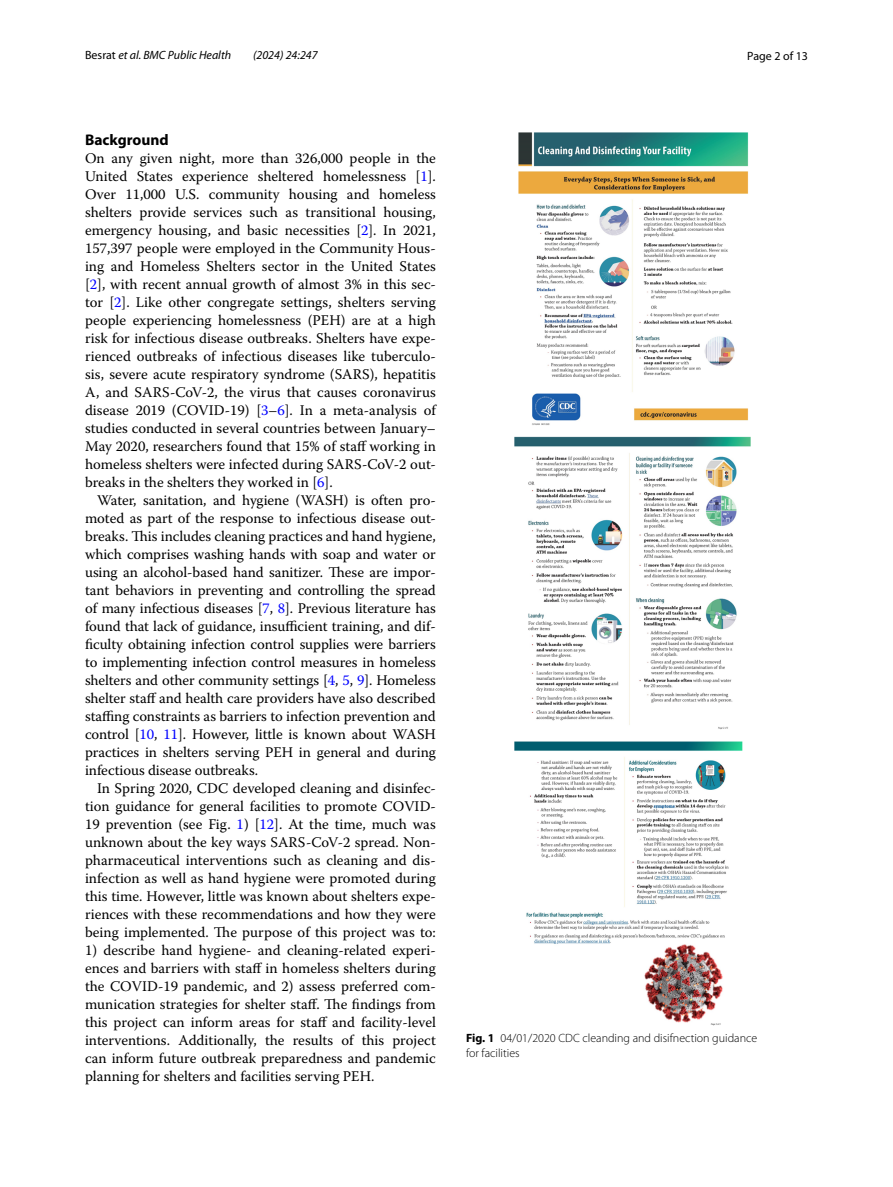
<style>
.page{position:relative;width:893px;height:1187px;background:#fff}
.page>*{position:absolute;margin:0;border:0;box-sizing:border-box;transform-origin:0 0}
.t1{font:700 15.45px "Myriad Pro";color:#000}
.t2{font:14.7px/18px "Warnock Pro";color:#000;text-align:justify}
.t3{font:300 12px/15px "Myriad Pro";color:#000}
.t4{font:italic 12px "Myriad Pro";color:#000}
.t5{font:12px "Myriad Pro";color:#000}
.s1{font-style:normal}
.s2{color:#00f}
.s3{font-weight:700}
</style>
<div class="page">
<img style="left:515px;top:133px;width:235px;height:893px">
<p class="t4" style="left:85px;top:48px;width:148px"><span class="s1">Besrat</span> et al. BMC Public Health</p>
<p class="t4" style="left:253px;top:48px;width:66px">(2024) 24:247</p>
<p class="t5" style="left:747px;top:48px;width:62px">Page 2 of 13</p>
<p class="t1" style="left:85px;top:129px;width:85px">Background</p>
<p class="t2" style="left:85px;top:148px;width:352px">On any given night, more than 326,000 people in the United States experience sheltered homelessness [<span class="s2">1</span>].<br>Over 11,000 U.S. community housing and homeless shelters provide services such as transitional housing, emergency housing, and basic necessities [<span class="s2">2</span>]. In 2021, 157,397 people were employed in the Community Hous&shy;ing and Homeless Shelters sector in the United States [<span class="s2">2</span>], with recent annual growth of almost 3% in this sec&shy;tor [<span class="s2">2</span>]. Like other congregate settings, shelters serving people experiencing homelessness (PEH) are at a high risk for infectious disease outbreaks. Shelters have expe&shy;rienced outbreaks of infectious diseases like tuberculo&shy;sis, severe acute respiratory syndrome (SARS), hepatitis A, and SARS-CoV-2, the virus that causes coronavirus disease 2019 (COVID-19) [<span class="s2">3</span>–<span class="s2">6</span>]. In a meta-analysis of studies conducted in several countries between January– May 2020, researchers found that 15% of staff working in homeless shelters were infected during SARS-CoV-2 out&shy;breaks in the shelters they worked in [<span class="s2">6</span>].</p>
<p class="t2" style="left:85px;top:490px;width:352px;text-indent:12px">Water, sanitation, and hygiene (WASH) is often pro&shy;moted as part of the response to infectious disease out&shy;breaks. This includes cleaning practices and hand hygiene, which comprises washing hands with soap and water or using an alcohol-based hand sanitizer. These are impor&shy;tant behaviors in preventing and controlling the spread of many infectious diseases [<span class="s2">7</span>, <span class="s2">8</span>]. Previous literature has found that lack of guidance, insufficient training, and dif&shy;ficulty obtaining infection control supplies were barriers to implementing infection control measures in homeless shelters and other community settings [<span class="s2">4</span>, <span class="s2">5</span>, <span class="s2">9</span>]. Homeless shelter staff and health care providers have also described staffing constraints as barriers to infection prevention and control [<span class="s2">10</span>, <span class="s2">11</span>]. However, little is known about WASH practices in shelters serving PEH in general and during infectious disease outbreaks.</p>
<p class="t2" style="left:85px;top:778px;width:352px;text-indent:12px">In Spring 2020, CDC developed cleaning and disinfec&shy;tion guidance for general facilities to promote COVID-19 prevention (see Fig. <span class="s2">1</span>) [<span class="s2">12</span>]. At the time, much was unknown about the key ways SARS-CoV-2 spread. Non&shy;pharmaceutical interventions such as cleaning and dis&shy;infection as well as hand hygiene were promoted during this time. However, little was known about shelters expe&shy;riences with these recommendations and how they were being implemented. The purpose of this project was to:</p>
<p class="t2" style="left:85px;top:940px;width:352px">1) describe hand hygiene- and cleaning-related experi&shy;ences and barriers with staff in homeless shelters during the COVID-19 pandemic, and 2) assess preferred com&shy;munication strategies for shelter staff. The findings from this project can inform areas for staff and facility-level interventions. Additionally, the results of this project can inform future outbreak preparedness and pandemic planning for shelters and facilities serving PEH.</p>
<p class="t3" style="left:466px;top:1030px;width:293px"><span class="s3">Fig. 1</span> 04/01/2020 CDC cleanding and disifnection guidance for facilities</p>
</div>
